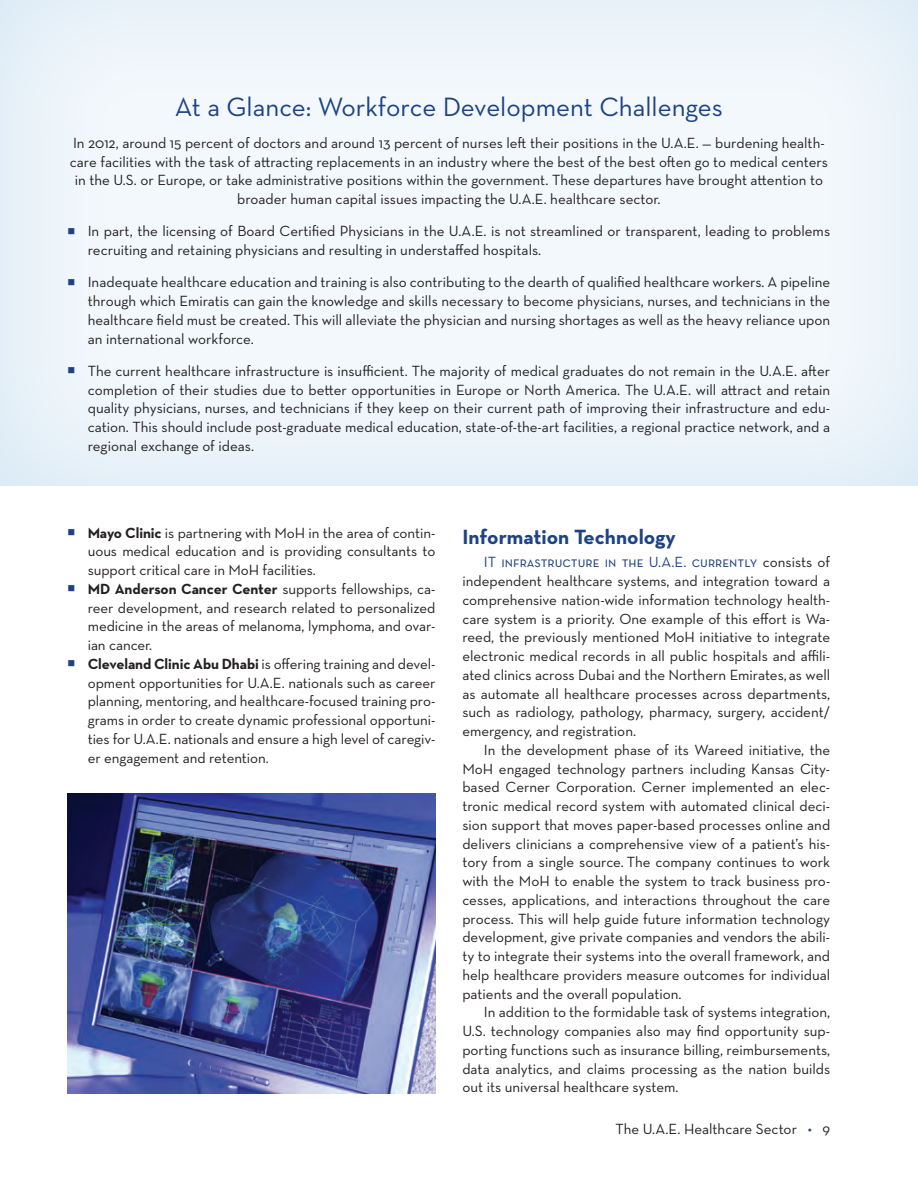
<style>
.page{position:relative;width:918px;height:1188px;background:#fff}
.page>*{position:absolute;margin:0;border:0;box-sizing:border-box;transform-origin:0 0}
.t1{font:27px "Neutraface Text";color:#1d4386}
.t2{font:700 21px "Neutraface Text";color:#1d4386}
.t3{font:15px/18.8px "Neutraface Text";color:#231f20;text-align:justify}
.s1{color:#1d4386}
.s2{font-weight:700}
</style>
<div class="page">
<div style="left:0;top:0;width:918px;height:486px;background:#f2f7fb"></div>
<img style="left:68px;top:794px;width:367px;height:300px">
<h1 class="t1" style="left:175px;top:89px;width:549px">At a Glance: Workforce Development Challenges</h1>
<p class="t3" style="left:70px;top:133px;width:760px;text-align:center">In 2012, around 15 percent of doctors and around 13 percent of nurses left their positions in the U.A.E. — burdening health&shy;care facilities with the task of attracting replacements in an industry where the best of the best often go to medical centers in the U.S. or Europe, or take administrative positions within the government. These departures have brought attention to broader human capital issues impacting the U.A.E. healthcare sector.</p>
<p class="t3" style="left:88px;top:222px;width:744px;text-indent:-20px"><span class="s1">■</span> In part, the licensing of Board Certified Physicians in the U.A.E. is not streamlined or transparent, leading to problems recruiting and retaining physicians and resulting in understaffed hospitals.</p>
<p class="t3" style="left:88px;top:273px;width:744px;text-indent:-20px"><span class="s1">■</span> Inadequate healthcare education and training is also contributing to the dearth of qualified healthcare workers. A pipeline through which Emiratis can gain the knowledge and skills necessary to become physicians, nurses, and technicians in the healthcare field must be created. This will alleviate the physician and nursing shortages as well as the heavy reliance upon an international workforce.</p>
<p class="t3" style="left:88px;top:361px;width:744px;text-indent:-20px"><span class="s1">■</span> The current healthcare infrastructure is insufficient. The majority of medical graduates do not remain in the U.A.E. after completion of their studies due to better opportunities in Europe or North America. The U.A.E. will attract and retain quality physicians, nurses, and technicians if they keep on their current path of improving their infrastructure and edu&shy;cation. This should include post-graduate medical education, state-of-the-art facilities, a regional practice network, and a regional exchange of ideas.</p>
<p class="t3" style="left:88px;top:523px;width:349px;text-indent:-20px"><span class="s1">■</span> <span class="s2">Mayo Clinic</span> is partnering with MoH in the area of contin&shy;uous medical education and is providing consultants to support critical care in MoH facilities.</p>
<p class="t3" style="left:88px;top:579px;width:349px;text-indent:-20px"><span class="s1">■</span> <span class="s2">MD Anderson Cancer Center</span> supports fellowships, ca&shy;reer development, and research related to personalized medicine in the areas of melanoma, lymphoma, and ovar&shy;ian cancer.</p>
<p class="t3" style="left:88px;top:654px;width:349px;text-indent:-20px"><span class="s1">■</span> <span class="s2">Cleveland Clinic Abu Dhabi</span> is offering training and devel&shy;opment opportunities for U.A.E. nationals such as career planning, mentoring, and healthcare-focused training pro&shy;grams in order to create dynamic professional opportuni&shy;ties for U.A.E. nationals and ensure a high level of caregiv&shy;er engagement and retention.</p>
<h2 class="t2" style="left:462px;top:524px;width:215px">Information Technology</h2>
<p class="t3" style="left:462px;top:553px;width:369px;text-indent:22px"><span class="s1">IT infrastructure in the U.A.E. currently</span> consists of independent healthcare systems, and integration toward a comprehensive nation-wide information technology health&shy;care system is a priority. One example of this effort is Wa&shy;reed, the previously mentioned MoH initiative to integrate electronic medical records in all public hospitals and affili&shy;ated clinics across Dubai and the Northern Emirates, as well as automate all healthcare processes across departments, such as radiology, pathology, pharmacy, surgery, accident/ emergency, and registration.</p>
<p class="t3" style="left:462px;top:740px;width:369px;text-indent:22px">In the development phase of its Wareed initiative, the MoH engaged technology partners including Kansas City&shy;based Cerner Corporation. Cerner implemented an elec&shy;tronic medical record system with automated clinical deci&shy;sion support that moves paper-based processes online and delivers clinicians a comprehensive view of a patient’s his&shy;tory from a single source. The company continues to work with the MoH to enable the system to track business pro&shy;cesses, applications, and interactions throughout the care process. This will help guide future information technology development, give private companies and vendors the abili&shy;ty to integrate their systems into the overall framework, and help healthcare providers measure outcomes for individual patients and the overall population.</p>
<p class="t3" style="left:462px;top:1003px;width:369px;text-indent:22px">In addition to the formidable task of systems integration, U.S. technology companies also may find opportunity sup&shy;porting functions such as insurance billing, reimbursements, data analytics, and claims processing as the nation builds out its universal healthcare system.</p>
<p class="t3" style="left:616px;top:1119px;width:216px">The U.A.E. Healthcare Sector <span class="s1">•</span> 9</p>
</div>
